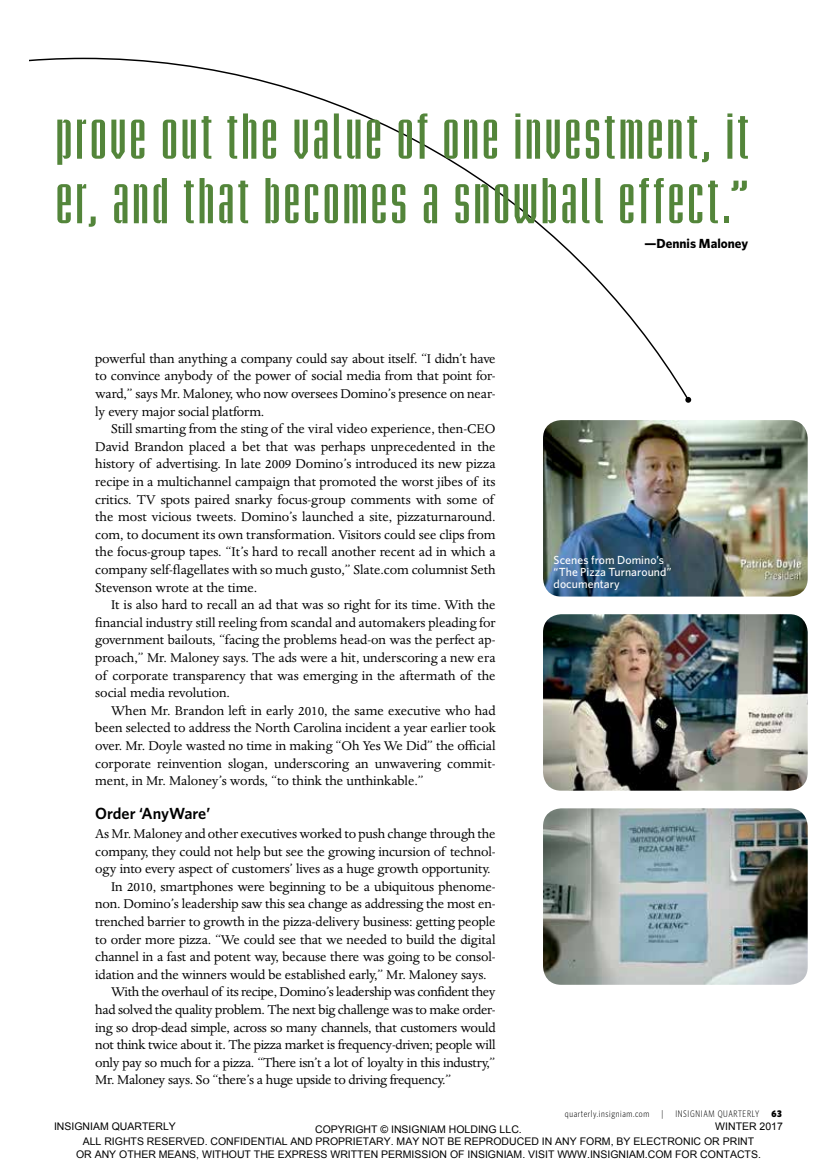
<style>
.page{position:relative;width:837px;height:1175px;background:#fff}
.page>*{position:absolute;margin:0;border:0;box-sizing:border-box;transform-origin:0 0}
.t1{font:700 condensed 51.3px/64.5px "Briem Akademi Std";letter-spacing:.065em;color:#53853a}
.t2{font:600 16.2px "Whitney";color:#000}
.t3{font:14.7px/17.5px "Dante MT Std";letter-spacing:-.01em;color:#000;text-align:justify}
.t4{font:700 13.2px "Whitney";color:#000}
.t5{font:500 11.7px/11.7px "Whitney";letter-spacing:.005em;color:#fff}
.t6{font:10.5px/12.6px "Arial";color:#000;text-align:center}
.t7{font:300 9.6px "Whitney Condensed";letter-spacing:.07em;color:#000}
.t8{font:900 9.6px "Whitney Condensed";color:#000}
</style>
<div class="page">
<svg style="left:29px;top:57px;width:661px;height:540px"></svg>
<svg style="left:685px;top:397px;width:6px;height:6px"></svg>
<img style="left:543px;top:420px;width:265px;height:176px">
<img style="left:543px;top:614px;width:265px;height:176px">
<img style="left:543px;top:808px;width:265px;height:176px">
<h1 class="t1" style="left:56px;top:105px;width:694px">prove out the value of one investment, it er, and that becomes a snowball effect.”</h1>
<p class="t4" style="left:644px;top:236px;width:105px">—Dennis Maloney</p>
<p class="t3" style="left:95px;top:349px;width:402px">powerful than anything a company could say about itself. “I didn’t have to convince anybody of the power of social media from that point for&shy;ward,” says Mr. Maloney, who now oversees Domino’s presence on near&shy;ly every major social platform.</p>
<p class="t3" style="left:95px;top:420px;width:402px;text-indent:16px">Still smarting from the sting of the viral video experience, then-CEO David Brandon placed a bet that was perhaps unprecedented in the history of advertising. In late 2009 Domino’s introduced its new pizza recipe in a multichannel campaign that promoted the worst jibes of its critics. TV spots paired snarky focus-group comments with some of the most vicious tweets. Domino’s launched a site, pizzaturnaround. com, to document its own transformation. Visitors could see clips from the focus-group tapes. “It’s hard to recall another recent ad in which a company self-flagellates with so much gusto,” Slate.com columnist Seth Stevenson wrote at the time.</p>
<p class="t3" style="left:95px;top:596px;width:402px;text-indent:16px">It is also hard to recall an ad that was so right for its time. With the financial industry still reeling from scandal and automakers pleading for government bailouts, “facing the problems head-on was the perfect ap&shy;proach,” Mr. Maloney says. The ads were a hit, underscoring a new era of corporate transparency that was emerging in the aftermath of the social media revolution.</p>
<p class="t3" style="left:95px;top:701px;width:402px;text-indent:16px">When Mr. Brandon left in early 2010, the same executive who had been selected to address the North Carolina incident a year earlier took over. Mr. Doyle wasted no time in making “Oh Yes We Did” the official corporate reinvention slogan, underscoring an unwavering commit&shy;ment, in Mr. Maloney’s words, “to think the unthinkable.”</p>
<p class="t2" style="left:95px;top:803px;width:117px">Order ‘AnyWare’</p>
<p class="t3" style="left:95px;top:825px;width:402px">As Mr. Maloney and other executives worked to push change through the</p>
<p class="t3" style="left:95px;top:842px;width:402px">company, they could not help but see the growing incursion of technol-</p>
<p class="t3" style="left:95px;top:860px;width:397px">ogy into every aspect of customers’ lives as a huge growth opportunity.</p>
<p class="t3" style="left:111px;top:877px;width:386px">In 2010, smartphones were beginning to be a ubiquitous phenome-</p>
<p class="t3" style="left:95px;top:895px;width:402px">non. Domino’s leadership saw this sea change as addressing the most en-</p>
<p class="t3" style="left:95px;top:913px;width:402px">trenched barrier to growth in the pizza-delivery business: getting people</p>
<p class="t3" style="left:95px;top:930px;width:402px">to order more pizza. “We could see that we needed to build the digital</p>
<p class="t3" style="left:95px;top:948px;width:402px">channel in a fast and potent way, because there was going to be consol-</p>
<p class="t3" style="left:95px;top:965px;width:393px">idation and the winners would be established early,” Mr. Maloney says.</p>
<p class="t3" style="left:111px;top:983px;width:386px">With the overhaul of its recipe, Domino’s leadership was confident they</p>
<p class="t3" style="left:95px;top:1001px;width:402px">had solved the quality problem. The next big challenge was to make order-</p>
<p class="t3" style="left:95px;top:1018px;width:402px">ing so drop-dead simple, across so many channels, that customers would</p>
<p class="t3" style="left:95px;top:1036px;width:402px">not think twice about it. The pizza market is frequency-driven; people will</p>
<p class="t3" style="left:95px;top:1053px;width:402px">only pay so much for a pizza. “There isn’t a lot of loyalty in this industry,”</p>
<p class="t3" style="left:95px;top:1071px;width:358px">Mr. Maloney says. So “there’s a huge upside to driving frequency.”</p>
<p class="t5" style="left:554px;top:554px;width:119px">Scenes from Domino’s “The Pizza Turnaround” documentary</p>
<p class="t7" style="left:565px;top:1108px;width:86px">quarterly.insigniam.com</p>
<p class="t7" style="left:661px;top:1108px;width:3px">|</p>
<p class="t7" style="left:675px;top:1108px;width:85px">INSIGNIAM QUARTERLY</p>
<p class="t8" style="left:771px;top:1108px;width:12px">63</p>
<p class="t6" style="left:54px;top:1120px;width:123px">INSIGNIAM QUARTERLY</p>
<p class="t6" style="left:715px;top:1120px;width:69px">WINTER 2017</p>
<p class="t6" style="left:76px;top:1122px;width:686px">COPYRIGHT © INSIGNIAM HOLDING LLC.<br>ALL RIGHTS RESERVED. CONFIDENTIAL AND PROPRIETARY. MAY NOT BE REPRODUCED IN ANY FORM, BY ELECTRONIC OR PRINT<br>OR ANY OTHER MEANS, WITHOUT THE EXPRESS WRITTEN PERMISSION OF INSIGNIAM. VISIT WWW.INSIGNIAM.COM FOR CONTACTS.</p>
</div>
